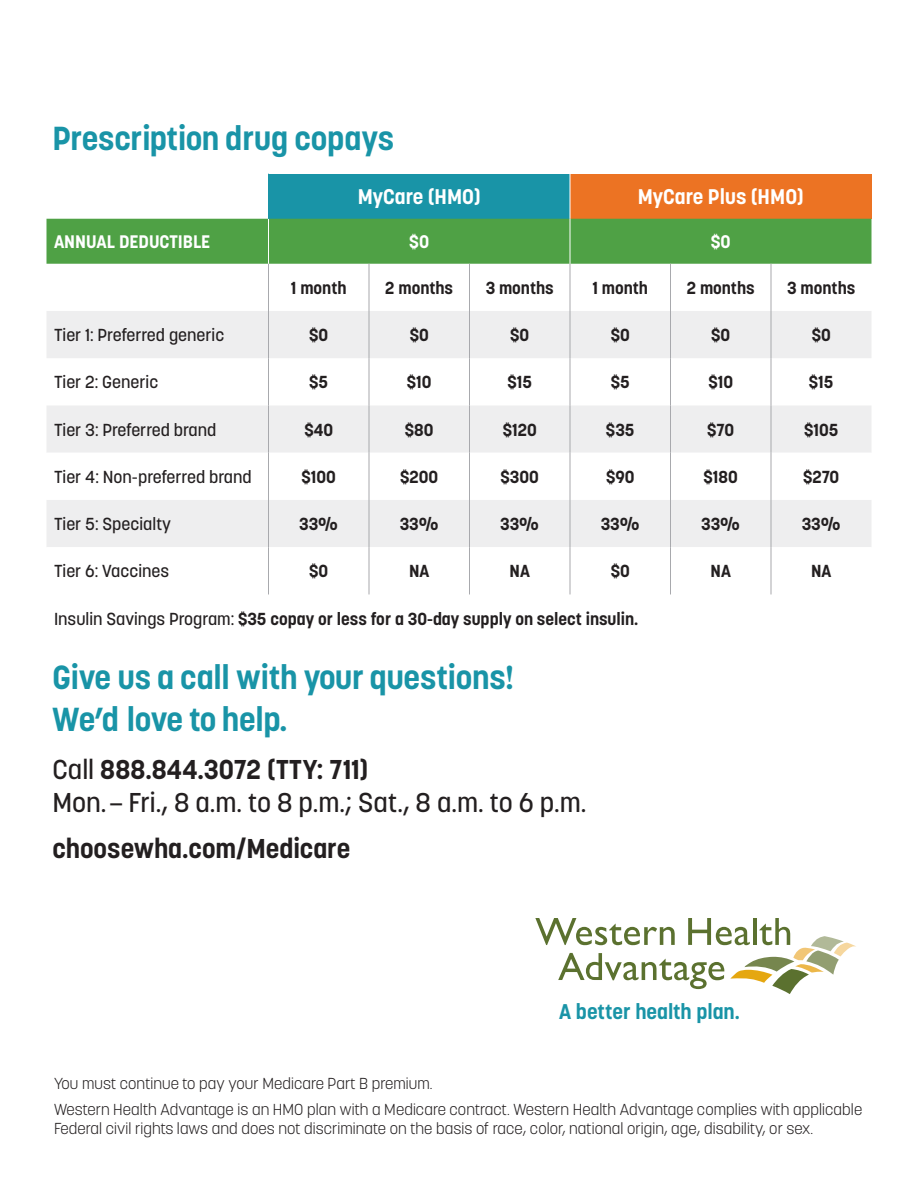
<style>
.page{position:relative;width:918px;height:1188px;background:#fff}
.page>*{position:absolute;margin:0;border:0;box-sizing:border-box;transform-origin:0 0}
.t1{font:700 33px "Korolev";letter-spacing:-.005em;color:#1994a7}
.t2{font:500 27px/33px "Korolev";letter-spacing:-.005em;color:#231f20}
.t3{font:700 27px "Korolev";color:#231f20}
.t4{font:700 21.15px "Korolev";letter-spacing:-.005em;color:#1994a7}
.t5{font:700 21px "Korolev";color:#fff}
.t6{font:700 18px "Korolev";color:#fff}
.t7{font:700 17.25px "Korolev";color:#231f20}
.t8{font:500 17.25px "Korolev";color:#231f20}
.t9{font:300 15.75px/18.8px "Korolev";letter-spacing:.005em;color:#231f20}
.s1{font-weight:500}
.s2{font-weight:700}
</style>
<div class="page">
<div style="left:268px;top:174px;width:302px;height:45px;background:#1994a7"></div>
<div style="left:570px;top:174px;width:302px;height:45px;background:#ec7323"></div>
<div style="left:46px;top:219px;width:826px;height:45px;background:#4fa145"></div>
<svg style="left:47px;top:311px;width:824px;height:142px;fill:#eeeeef"></svg>
<svg style="left:47px;top:453px;width:824px;height:142px"></svg>
<hr style="left:268px;top:264px;width:1px;height:47px;background:#a8a9ad">
<hr style="left:369px;top:264px;width:1px;height:47px;background:#a8a9ad">
<hr style="left:469px;top:264px;width:1px;height:47px;background:#a8a9ad">
<hr style="left:570px;top:264px;width:1px;height:47px;background:#a8a9ad">
<hr style="left:670px;top:264px;width:1px;height:47px;background:#a8a9ad">
<hr style="left:771px;top:264px;width:1px;height:47px;background:#a8a9ad">
<hr style="left:268px;top:311px;width:1px;height:47px;background:#a8a9ad">
<hr style="left:369px;top:311px;width:1px;height:47px;background:#a8a9ad">
<hr style="left:469px;top:311px;width:1px;height:47px;background:#a8a9ad">
<hr style="left:570px;top:311px;width:1px;height:47px;background:#a8a9ad">
<hr style="left:670px;top:311px;width:1px;height:47px;background:#a8a9ad">
<hr style="left:771px;top:311px;width:1px;height:47px;background:#a8a9ad">
<hr style="left:268px;top:358px;width:1px;height:47px;background:#a8a9ad">
<hr style="left:369px;top:358px;width:1px;height:47px;background:#a8a9ad">
<hr style="left:469px;top:358px;width:1px;height:47px;background:#a8a9ad">
<hr style="left:570px;top:358px;width:1px;height:47px;background:#a8a9ad">
<hr style="left:670px;top:358px;width:1px;height:47px;background:#a8a9ad">
<hr style="left:771px;top:358px;width:1px;height:47px;background:#a8a9ad">
<hr style="left:268px;top:405px;width:1px;height:48px;background:#a8a9ad">
<hr style="left:369px;top:405px;width:1px;height:48px;background:#a8a9ad">
<hr style="left:469px;top:405px;width:1px;height:48px;background:#a8a9ad">
<hr style="left:570px;top:405px;width:1px;height:48px;background:#a8a9ad">
<hr style="left:670px;top:405px;width:1px;height:48px;background:#a8a9ad">
<hr style="left:771px;top:405px;width:1px;height:48px;background:#a8a9ad">
<hr style="left:268px;top:453px;width:1px;height:47px;background:#a8a9ad">
<hr style="left:369px;top:453px;width:1px;height:47px;background:#a8a9ad">
<hr style="left:469px;top:453px;width:1px;height:47px;background:#a8a9ad">
<hr style="left:570px;top:453px;width:1px;height:47px;background:#a8a9ad">
<hr style="left:670px;top:453px;width:1px;height:47px;background:#a8a9ad">
<hr style="left:771px;top:453px;width:1px;height:47px;background:#a8a9ad">
<hr style="left:268px;top:500px;width:1px;height:47px;background:#a8a9ad">
<hr style="left:369px;top:500px;width:1px;height:47px;background:#a8a9ad">
<hr style="left:469px;top:500px;width:1px;height:47px;background:#a8a9ad">
<hr style="left:570px;top:500px;width:1px;height:47px;background:#a8a9ad">
<hr style="left:670px;top:500px;width:1px;height:47px;background:#a8a9ad">
<hr style="left:771px;top:500px;width:1px;height:47px;background:#a8a9ad">
<hr style="left:268px;top:547px;width:1px;height:47px;background:#a8a9ad">
<hr style="left:369px;top:547px;width:1px;height:47px;background:#a8a9ad">
<hr style="left:469px;top:547px;width:1px;height:47px;background:#a8a9ad">
<hr style="left:570px;top:547px;width:1px;height:47px;background:#a8a9ad">
<hr style="left:670px;top:547px;width:1px;height:47px;background:#a8a9ad">
<hr style="left:771px;top:547px;width:1px;height:47px;background:#a8a9ad">
<hr style="left:268px;top:219px;width:1px;height:45px;background:#fff">
<hr style="left:570px;top:219px;width:1px;height:45px;background:#fff">
<hr style="left:570px;top:174px;width:1px;height:45px;background:#fff">
<svg style="left:535px;top:918px;width:321px;height:76px"></svg>
<p class="t1" style="left:52px;top:117px;width:343px">Prescription drug copays</p>
<p class="t5" style="left:358px;top:184px;width:124px">MyCare (HMO)</p>
<p class="t5" style="left:638px;top:184px;width:168px">MyCare Plus (HMO)</p>
<p class="t6" style="left:54px;top:230px;width:158px">ANNUAL DEDUCTIBLE</p>
<p class="t6" style="left:409px;top:230px;width:21px">$0</p>
<p class="t6" style="left:711px;top:230px;width:21px">$0</p>
<p class="t7" style="left:291px;top:277px;width:57px">1 month</p>
<p class="t7" style="left:385px;top:277px;width:69px">2 months</p>
<p class="t7" style="left:486px;top:277px;width:70px">3 months</p>
<p class="t7" style="left:592px;top:277px;width:57px">1 month</p>
<p class="t7" style="left:687px;top:277px;width:69px">2 months</p>
<p class="t7" style="left:787px;top:277px;width:70px">3 months</p>
<p class="t8" style="left:54px;top:324px;width:172px">Tier 1: Preferred generic</p>
<p class="t7" style="left:309px;top:324px;width:21px">$0</p>
<p class="t7" style="left:410px;top:324px;width:21px">$0</p>
<p class="t7" style="left:510px;top:324px;width:21px">$0</p>
<p class="t7" style="left:611px;top:324px;width:21px">$0</p>
<p class="t7" style="left:711px;top:324px;width:21px">$0</p>
<p class="t7" style="left:812px;top:324px;width:21px">$0</p>
<p class="t8" style="left:54px;top:371px;width:106px">Tier 2: Generic</p>
<p class="t7" style="left:309px;top:371px;width:21px">$5</p>
<p class="t7" style="left:407px;top:371px;width:26px">$10</p>
<p class="t7" style="left:507px;top:371px;width:26px">$15</p>
<p class="t7" style="left:611px;top:371px;width:21px">$5</p>
<p class="t7" style="left:708px;top:371px;width:26px">$10</p>
<p class="t7" style="left:809px;top:371px;width:26px">$15</p>
<p class="t8" style="left:54px;top:419px;width:164px">Tier 3: Preferred brand</p>
<p class="t7" style="left:304px;top:419px;width:30px">$40</p>
<p class="t7" style="left:405px;top:419px;width:30px">$80</p>
<p class="t7" style="left:503px;top:419px;width:36px">$120</p>
<p class="t7" style="left:606px;top:419px;width:30px">$35</p>
<p class="t7" style="left:707px;top:419px;width:29px">$70</p>
<p class="t7" style="left:804px;top:419px;width:36px">$105</p>
<p class="t8" style="left:54px;top:466px;width:199px">Tier 4: Non-preferred brand</p>
<p class="t7" style="left:302px;top:466px;width:36px">$100</p>
<p class="t7" style="left:400px;top:466px;width:40px">$200</p>
<p class="t7" style="left:501px;top:466px;width:40px">$300</p>
<p class="t7" style="left:606px;top:466px;width:30px">$90</p>
<p class="t7" style="left:704px;top:466px;width:36px">$180</p>
<p class="t7" style="left:803px;top:466px;width:38px">$270</p>
<p class="t8" style="left:54px;top:513px;width:119px">Tier 5: Specialty</p>
<p class="t7" style="left:299px;top:513px;width:41px">33%</p>
<p class="t7" style="left:400px;top:513px;width:41px">33%</p>
<p class="t7" style="left:500px;top:513px;width:41px">33%</p>
<p class="t7" style="left:601px;top:513px;width:41px">33%</p>
<p class="t7" style="left:701px;top:513px;width:41px">33%</p>
<p class="t7" style="left:802px;top:513px;width:41px">33%</p>
<p class="t8" style="left:54px;top:560px;width:117px">Tier 6: Vaccines</p>
<p class="t7" style="left:309px;top:560px;width:21px">$0</p>
<p class="t7" style="left:409px;top:560px;width:22px">NA</p>
<p class="t7" style="left:510px;top:560px;width:22px">NA</p>
<p class="t7" style="left:611px;top:560px;width:21px">$0</p>
<p class="t7" style="left:711px;top:560px;width:22px">NA</p>
<p class="t7" style="left:811px;top:560px;width:22px">NA</p>
<p class="t7" style="left:54px;top:608px;width:586px"><span class="s1">Insulin Savings Program:</span> $35 copay or less for a 30-day supply on select insulin.</p>
<p class="t1" style="left:52px;top:657px;width:464px">Give us a call with your questions!</p>
<p class="t1" style="left:52px;top:699px;width:237px">We’d love to help.</p>
<p class="t2" style="left:52px;top:753px;width:535px">Call <span class="s2">888.844.3072 (TTY: 711)<br></span>Mon. – Fri., 8 a.m. to 8 p.m.; Sat., 8 a.m. to 6 p.m.</p>
<p class="t3" style="left:52px;top:832px;width:299px">choosewha.com/Medicare</p>
<p class="t4" style="left:559px;top:998px;width:182px">A better health plan.</p>
<p class="t9" style="left:54px;top:1074px;width:380px">You must continue to pay your Medicare Part B premium.</p>
<p class="t9" style="left:54px;top:1101px;width:810px">Western Health Advantage is an HMO plan with a Medicare contract. Western Health Advantage complies with applicable<br>Federal civil rights laws and does not discriminate on the basis of race, color, national origin, age, disability, or sex.</p>
</div>
